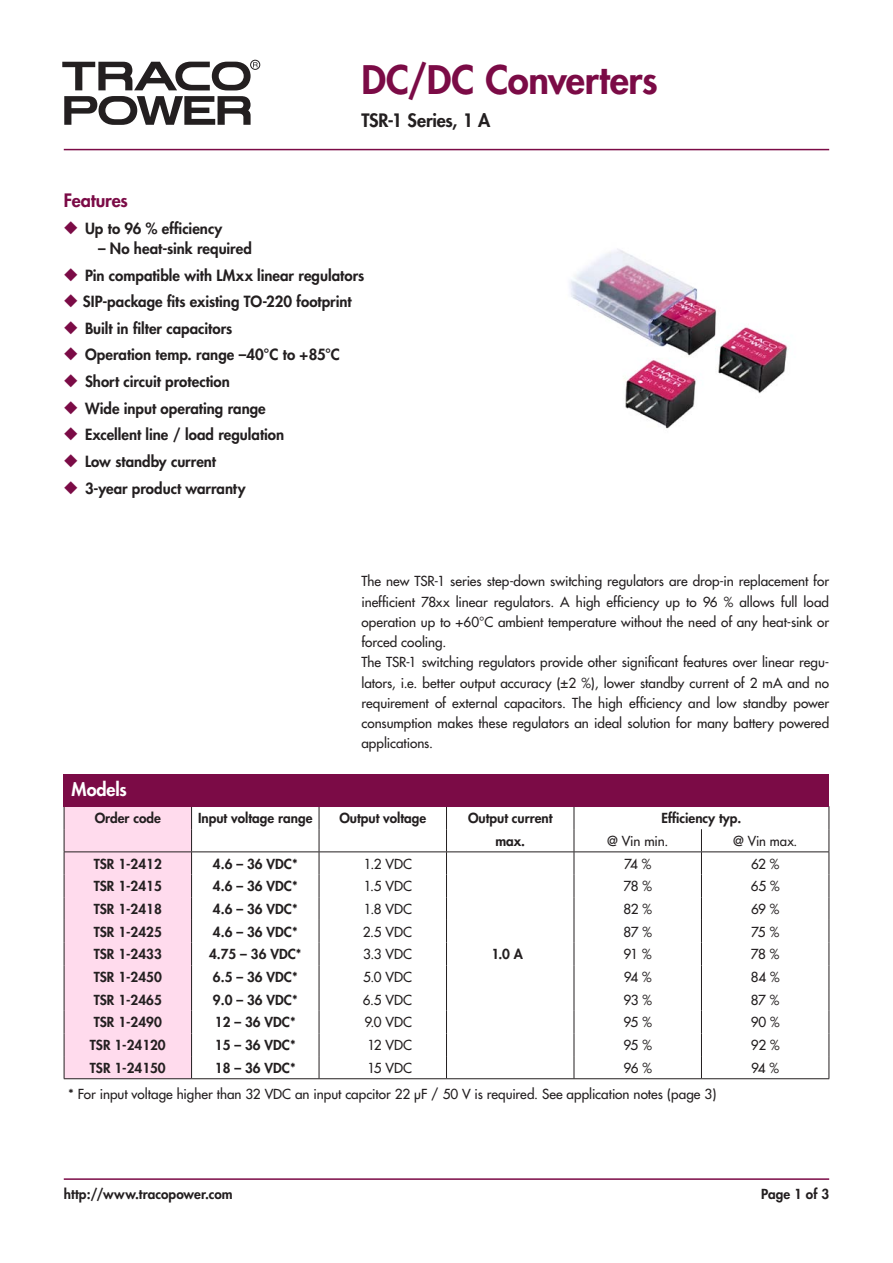
<style>
.page{position:relative;width:893px;height:1263px;background:#fff}
.page>*{position:absolute;margin:0;border:0;box-sizing:border-box;transform-origin:0 0}
.t1{font:800 38.25px "Futura";letter-spacing:-.005em;color:#7b0b46}
.t2{font:800 18px "Futura";letter-spacing:-.01em;color:#231f20}
.Features_Heavy{font:800 18px "Futura";letter-spacing:-.01em;color:#7b0b46}
.t3{font:800 18px "Futura";letter-spacing:-.005em;color:#fff}
.Features_Heavy-2{font:800 15px "Futura";color:#231f20}
.Text_medium{font:13.5px/20.2px "Futura";color:#231f20;text-align:justify}
.Tabelle_Heavy{font:800 13.5px "Futura";color:#231f20}
.Tabelle_Heavy-2{font:13.5px "Futura";letter-spacing:-.005em;color:#231f20}
.s1{color:#7b0b46}
</style>
<div class="page">
<div style="left:250px;top:60px;width:10px;height:10px;border:1px solid #231f20;border-radius:50%"></div>
<svg style="left:64px;top:96px;width:187px;height:29px"></svg>
<svg style="left:62px;top:62px;width:196px;height:28px"></svg>
<hr style="left:64px;top:1178px;width:765px;height:2px;background:#7b0b46">
<hr style="left:64px;top:149px;width:765px;height:1px;background:#7b0b46">
<hr style="left:192px;top:806px;width:127px;height:1px;background:#231f20">
<hr style="left:319px;top:806px;width:127px;height:1px;background:#231f20">
<hr style="left:446px;top:806px;width:128px;height:1px;background:#231f20">
<hr style="left:574px;top:806px;width:127px;height:1px;background:#231f20">
<hr style="left:701px;top:806px;width:128px;height:1px;background:#231f20">
<hr style="left:192px;top:851px;width:127px;height:1px;background:#231f20">
<hr style="left:319px;top:851px;width:127px;height:1px;background:#231f20">
<hr style="left:446px;top:851px;width:128px;height:1px;background:#231f20">
<hr style="left:574px;top:851px;width:127px;height:1px;background:#231f20">
<hr style="left:701px;top:851px;width:128px;height:1px;background:#231f20">
<svg style="left:446px;top:807px;width:1px;height:271px"></svg>
<svg style="left:574px;top:807px;width:1px;height:271px"></svg>
<svg style="left:701px;top:829px;width:1px;height:249px"></svg>
<hr style="left:192px;top:1078px;width:127px;height:1px;background:#231f20">
<hr style="left:319px;top:1078px;width:127px;height:1px;background:#231f20">
<hr style="left:446px;top:1078px;width:128px;height:1px;background:#231f20">
<hr style="left:574px;top:1078px;width:127px;height:1px;background:#231f20">
<hr style="left:701px;top:1078px;width:128px;height:1px;background:#231f20">
<svg style="left:319px;top:807px;width:1px;height:271px"></svg>
<svg style="left:64px;top:806px;width:128px;height:273px;background:#f5d2e3"></svg>
<svg style="left:829px;top:807px;width:1px;height:271px"></svg>
<div style="left:64px;top:774px;width:765px;height:32px;background:#7b0b46"></div>
<img style="left:570px;top:248px;width:219px;height:181px">
<p class="t1" style="left:361px;top:56px;width:298px">DC/DC Converters</p>
<p class="t2" style="left:361px;top:109px;width:130px">TSR-1 Series, 1 A</p>
<p class="Features_Heavy" style="left:64px;top:189px;width:66px">Features</p>
<p class="Features_Heavy-2" style="left:64px;top:219px;width:160px"><span class="s1">◆</span> Up to 96 % efficiency</p>
<p class="Features_Heavy-2" style="left:98px;top:239px;width:155px">– No heat-sink required</p>
<p class="Features_Heavy-2" style="left:64px;top:266px;width:302px"><span class="s1">◆</span> Pin compatible with LMxx linear regulators</p>
<p class="Features_Heavy-2" style="left:64px;top:292px;width:289px"><span class="s1">◆</span> SIP-package fits existing TO-220 footprint</p>
<p class="Features_Heavy-2" style="left:64px;top:319px;width:170px"><span class="s1">◆</span> Built in filter capacitors</p>
<p class="Features_Heavy-2" style="left:64px;top:345px;width:278px"><span class="s1">◆</span> Operation temp. range –40°C to +85°C</p>
<p class="Features_Heavy-2" style="left:64px;top:372px;width:168px"><span class="s1">◆</span> Short circuit protection</p>
<p class="Features_Heavy-2" style="left:64px;top:399px;width:204px"><span class="s1">◆</span> Wide input operating range</p>
<p class="Features_Heavy-2" style="left:64px;top:425px;width:222px"><span class="s1">◆</span> Excellent line / load regulation</p>
<p class="Features_Heavy-2" style="left:64px;top:452px;width:154px"><span class="s1">◆</span> Low standby current</p>
<p class="Features_Heavy-2" style="left:64px;top:479px;width:183px"><span class="s1">◆</span> 3-year product warranty</p>
<p class="t3" style="left:72px;top:778px;width:57px">Models</p>
<p class="Text_medium" style="left:361px;top:571px;width:469px">The new TSR-1 series step-down switching regulators are drop-in replacement for inefficient 78xx linear regulators. A high efficiency up to 96 % allows full load operation up to +60°C ambient temperature without the need of any heat-sink or forced cooling.</p>
<p class="Text_medium" style="left:361px;top:652px;width:469px">The TSR-1 switching regulators provide other significant features over linear regu&shy;lators, i.e. better output accuracy (±2 %), lower standby current of 2 mA and no requirement of external capacitors. The high efficiency and low standby power consumption makes these regulators an ideal solution for many battery powered applications.</p>
<p class="Tabelle_Heavy" style="left:95px;top:810px;width:68px">Order code</p>
<p class="Tabelle_Heavy" style="left:198px;top:810px;width:116px">Input voltage range</p>
<p class="Tabelle_Heavy" style="left:339px;top:810px;width:88px">Output voltage</p>
<p class="Tabelle_Heavy" style="left:468px;top:810px;width:86px">Output current</p>
<p class="Tabelle_Heavy" style="left:661px;top:810px;width:82px">Efficiency typ.</p>
<p class="Tabelle_Heavy" style="left:495px;top:832px;width:31px">max.</p>
<p class="Tabelle_Heavy-2" style="left:607px;top:832px;width:63px">@ Vin min.</p>
<p class="Tabelle_Heavy-2" style="left:733px;top:832px;width:66px">@ Vin max.</p>
<p class="Tabelle_Heavy" style="left:94px;top:855px;width:70px">TSR 1-2412</p>
<p class="Tabelle_Heavy" style="left:213px;top:855px;width:86px">4.6 – 36 VDC*</p>
<p class="Tabelle_Heavy-2" style="left:364px;top:855px;width:50px">1.2 VDC</p>
<p class="Tabelle_Heavy-2" style="left:624px;top:855px;width:29px">74 %</p>
<p class="Tabelle_Heavy-2" style="left:751px;top:855px;width:30px">62 %</p>
<p class="Tabelle_Heavy" style="left:94px;top:878px;width:70px">TSR 1-2415</p>
<p class="Tabelle_Heavy" style="left:213px;top:878px;width:86px">4.6 – 36 VDC*</p>
<p class="Tabelle_Heavy-2" style="left:364px;top:878px;width:50px">1.5 VDC</p>
<p class="Tabelle_Heavy-2" style="left:623px;top:878px;width:30px">78 %</p>
<p class="Tabelle_Heavy-2" style="left:751px;top:878px;width:30px">65 %</p>
<p class="Tabelle_Heavy" style="left:94px;top:900px;width:70px">TSR 1-2418</p>
<p class="Tabelle_Heavy" style="left:213px;top:900px;width:86px">4.6 – 36 VDC*</p>
<p class="Tabelle_Heavy-2" style="left:364px;top:900px;width:50px">1.8 VDC</p>
<p class="Tabelle_Heavy-2" style="left:623px;top:900px;width:30px">82 %</p>
<p class="Tabelle_Heavy-2" style="left:751px;top:900px;width:30px">69 %</p>
<p class="Tabelle_Heavy" style="left:94px;top:923px;width:70px">TSR 1-2425</p>
<p class="Tabelle_Heavy" style="left:213px;top:923px;width:86px">4.6 – 36 VDC*</p>
<p class="Tabelle_Heavy-2" style="left:363px;top:923px;width:51px">2.5 VDC</p>
<p class="Tabelle_Heavy-2" style="left:623px;top:923px;width:30px">87 %</p>
<p class="Tabelle_Heavy-2" style="left:751px;top:923px;width:30px">75 %</p>
<p class="Tabelle_Heavy" style="left:94px;top:946px;width:70px">TSR 1-2433</p>
<p class="Tabelle_Heavy" style="left:209px;top:946px;width:94px">4.75 – 36 VDC*</p>
<p class="Tabelle_Heavy-2" style="left:363px;top:946px;width:51px">3.3 VDC</p>
<p class="Tabelle_Heavy" style="left:492px;top:946px;width:33px">1.0 A</p>
<p class="Tabelle_Heavy-2" style="left:624px;top:946px;width:30px">91 %</p>
<p class="Tabelle_Heavy-2" style="left:751px;top:946px;width:30px">78 %</p>
<p class="Tabelle_Heavy" style="left:94px;top:968px;width:70px">TSR 1-2450</p>
<p class="Tabelle_Heavy" style="left:213px;top:968px;width:86px">6.5 – 36 VDC*</p>
<p class="Tabelle_Heavy-2" style="left:363px;top:968px;width:50px">5.0 VDC</p>
<p class="Tabelle_Heavy-2" style="left:624px;top:968px;width:29px">94 %</p>
<p class="Tabelle_Heavy-2" style="left:751px;top:968px;width:30px">84 %</p>
<p class="Tabelle_Heavy" style="left:94px;top:991px;width:70px">TSR 1-2465</p>
<p class="Tabelle_Heavy" style="left:213px;top:991px;width:86px">9.0 – 36 VDC*</p>
<p class="Tabelle_Heavy-2" style="left:363px;top:991px;width:51px">6.5 VDC</p>
<p class="Tabelle_Heavy-2" style="left:623px;top:991px;width:30px">93 %</p>
<p class="Tabelle_Heavy-2" style="left:751px;top:991px;width:30px">87 %</p>
<p class="Tabelle_Heavy" style="left:94px;top:1014px;width:70px">TSR 1-2490</p>
<p class="Tabelle_Heavy" style="left:215px;top:1014px;width:82px">12 – 36 VDC*</p>
<p class="Tabelle_Heavy-2" style="left:364px;top:1014px;width:49px">9.0 VDC</p>
<p class="Tabelle_Heavy-2" style="left:624px;top:1014px;width:30px">95 %</p>
<p class="Tabelle_Heavy-2" style="left:751px;top:1014px;width:31px">90 %</p>
<p class="Tabelle_Heavy" style="left:90px;top:1036px;width:77px">TSR 1-24120</p>
<p class="Tabelle_Heavy" style="left:215px;top:1036px;width:82px">15 – 36 VDC*</p>
<p class="Tabelle_Heavy-2" style="left:367px;top:1036px;width:46px">12 VDC</p>
<p class="Tabelle_Heavy-2" style="left:624px;top:1036px;width:30px">95 %</p>
<p class="Tabelle_Heavy-2" style="left:751px;top:1036px;width:30px">92 %</p>
<p class="Tabelle_Heavy" style="left:90px;top:1059px;width:77px">TSR 1-24150</p>
<p class="Tabelle_Heavy" style="left:215px;top:1059px;width:82px">18 – 36 VDC*</p>
<p class="Tabelle_Heavy-2" style="left:367px;top:1059px;width:46px">15 VDC</p>
<p class="Tabelle_Heavy-2" style="left:623px;top:1059px;width:30px">96 %</p>
<p class="Tabelle_Heavy-2" style="left:751px;top:1059px;width:29px">94 %</p>
<p class="Text_medium" style="left:68px;top:1084px;width:650px">* For input voltage higher than 32 VDC an input capcitor 22 µF / 50 V is required. See application notes (page 3)</p>
<p class="Tabelle_Heavy" style="left:64px;top:1185px;width:170px">http://www.tracopower.com</p>
<p class="Tabelle_Heavy" style="left:761px;top:1185px;width:69px">Page 1 of 3</p>
</div>
